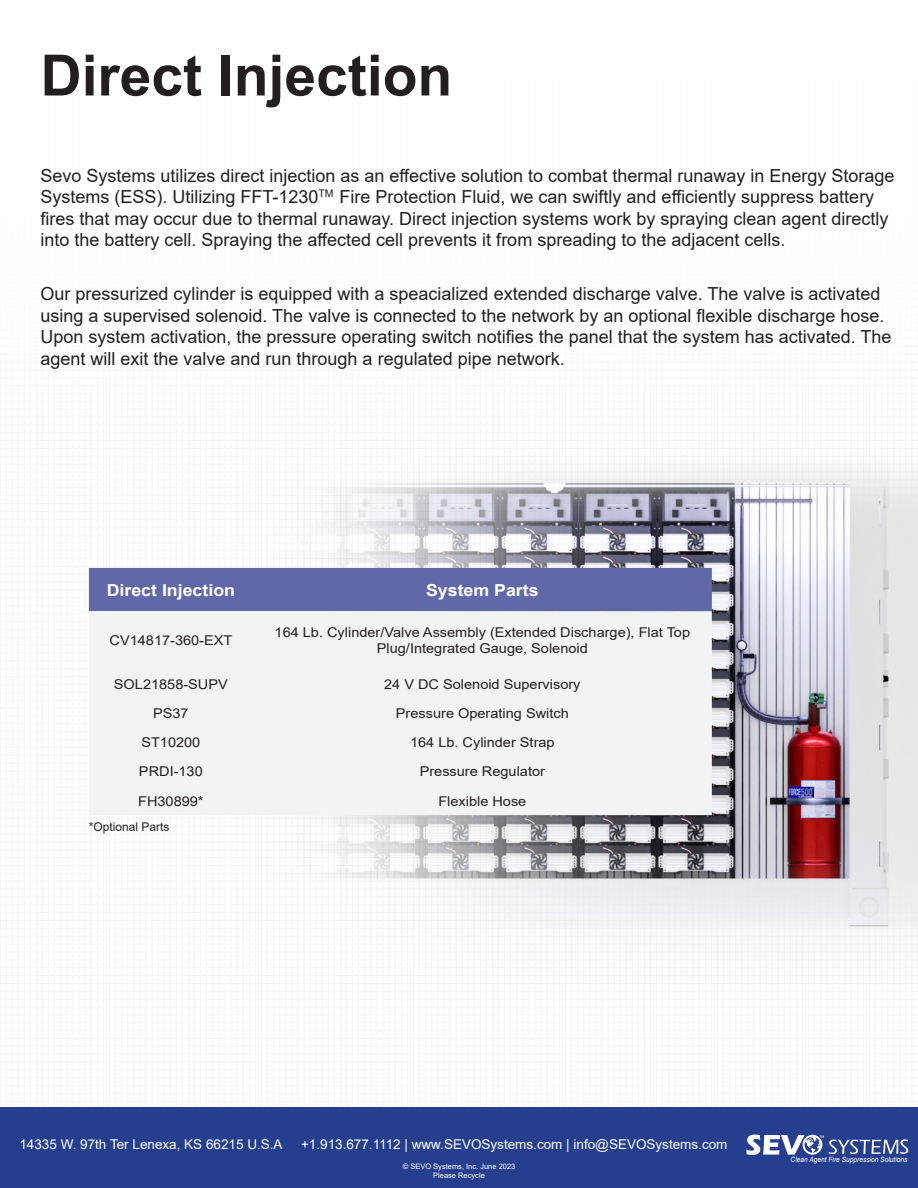
<style>
.page{position:relative;width:918px;height:1188px;background:#fff}
.page>*{position:absolute;margin:0;border:0;box-sizing:border-box;transform-origin:0 0}
.t1{font:700 57px "Arial";color:#231f20}
.t2{font:18px/21.6px "Arial";color:#231f20}
.t3{font:700 16.5px "Arial";color:#fff;scale:1.08 1}
.t4{font:13.5px/16.2px "Arial";color:#231f20;text-align:center;scale:1.08 1}
.t5{font:13.5px "Arial";color:#fff}
.t6{font:12px "Arial";color:#231f20}
.t7{font:7.5px/9px "Arial";color:#fff;text-align:center}
.t8{font:italic 7.35px "Arial";color:#fff;scale:.91 1}
</style>
<div class="page">
<hr style="left:614px;top:0;width:1px;height:1188px;background:#231f20">
<hr style="left:608px;top:0;width:1px;height:1188px;background:#231f20">
<hr style="left:602px;top:0;width:1px;height:1188px;background:#231f20">
<hr style="left:596px;top:0;width:1px;height:1188px;background:#231f20">
<hr style="left:590px;top:0;width:1px;height:1188px;background:#231f20">
<hr style="left:583px;top:0;width:1px;height:1188px;background:#231f20">
<hr style="left:577px;top:0;width:1px;height:1188px;background:#231f20">
<hr style="left:571px;top:0;width:1px;height:1188px;background:#231f20">
<hr style="left:565px;top:0;width:1px;height:1188px;background:#231f20">
<hr style="left:559px;top:0;width:1px;height:1188px;background:#231f20">
<hr style="left:553px;top:0;width:1px;height:1188px;background:#231f20">
<hr style="left:547px;top:0;width:1px;height:1188px;background:#231f20">
<hr style="left:541px;top:0;width:1px;height:1188px;background:#231f20">
<hr style="left:535px;top:0;width:1px;height:1188px;background:#231f20">
<hr style="left:529px;top:0;width:1px;height:1188px;background:#231f20">
<hr style="left:523px;top:0;width:1px;height:1188px;background:#231f20">
<hr style="left:517px;top:0;width:1px;height:1188px;background:#231f20">
<hr style="left:510px;top:0;width:1px;height:1188px;background:#231f20">
<hr style="left:504px;top:0;width:1px;height:1188px;background:#231f20">
<hr style="left:498px;top:0;width:1px;height:1188px;background:#231f20">
<hr style="left:492px;top:0;width:1px;height:1188px;background:#231f20">
<hr style="left:486px;top:0;width:1px;height:1188px;background:#231f20">
<hr style="left:480px;top:0;width:1px;height:1188px;background:#231f20">
<hr style="left:474px;top:0;width:1px;height:1188px;background:#231f20">
<hr style="left:468px;top:0;width:1px;height:1188px;background:#231f20">
<hr style="left:462px;top:0;width:1px;height:1188px;background:#231f20">
<hr style="left:456px;top:0;width:1px;height:1188px;background:#231f20">
<hr style="left:450px;top:0;width:1px;height:1188px;background:#231f20">
<hr style="left:444px;top:0;width:1px;height:1188px;background:#231f20">
<hr style="left:438px;top:0;width:1px;height:1188px;background:#231f20">
<hr style="left:431px;top:0;width:1px;height:1188px;background:#231f20">
<hr style="left:425px;top:0;width:1px;height:1188px;background:#231f20">
<hr style="left:419px;top:0;width:1px;height:1188px;background:#231f20">
<hr style="left:413px;top:0;width:1px;height:1188px;background:#231f20">
<hr style="left:407px;top:0;width:1px;height:1188px;background:#231f20">
<hr style="left:401px;top:0;width:1px;height:1188px;background:#231f20">
<hr style="left:395px;top:0;width:1px;height:1188px;background:#231f20">
<hr style="left:389px;top:0;width:1px;height:1188px;background:#231f20">
<hr style="left:383px;top:0;width:1px;height:1188px;background:#231f20">
<hr style="left:377px;top:0;width:1px;height:1188px;background:#231f20">
<hr style="left:371px;top:0;width:1px;height:1188px;background:#231f20">
<hr style="left:365px;top:0;width:1px;height:1188px;background:#231f20">
<hr style="left:359px;top:0;width:1px;height:1188px;background:#231f20">
<hr style="left:352px;top:0;width:1px;height:1188px;background:#231f20">
<hr style="left:346px;top:0;width:1px;height:1188px;background:#231f20">
<hr style="left:340px;top:0;width:1px;height:1188px;background:#231f20">
<hr style="left:334px;top:0;width:1px;height:1188px;background:#231f20">
<hr style="left:328px;top:0;width:1px;height:1188px;background:#231f20">
<hr style="left:322px;top:0;width:1px;height:1188px;background:#231f20">
<hr style="left:316px;top:0;width:1px;height:1188px;background:#231f20">
<hr style="left:310px;top:0;width:1px;height:1188px;background:#231f20">
<hr style="left:304px;top:0;width:1px;height:1188px;background:#231f20">
<hr style="left:298px;top:0;width:1px;height:1188px;background:#231f20">
<hr style="left:292px;top:0;width:1px;height:1188px;background:#231f20">
<hr style="left:286px;top:0;width:1px;height:1188px;background:#231f20">
<hr style="left:279px;top:0;width:1px;height:1188px;background:#231f20">
<hr style="left:273px;top:0;width:1px;height:1188px;background:#231f20">
<hr style="left:267px;top:0;width:1px;height:1188px;background:#231f20">
<hr style="left:261px;top:0;width:1px;height:1188px;background:#231f20">
<hr style="left:255px;top:0;width:1px;height:1188px;background:#231f20">
<hr style="left:249px;top:0;width:1px;height:1188px;background:#231f20">
<hr style="left:243px;top:0;width:1px;height:1188px;background:#231f20">
<hr style="left:237px;top:0;width:1px;height:1188px;background:#231f20">
<hr style="left:231px;top:0;width:1px;height:1188px;background:#231f20">
<hr style="left:225px;top:0;width:1px;height:1188px;background:#231f20">
<hr style="left:219px;top:0;width:1px;height:1188px;background:#231f20">
<hr style="left:213px;top:0;width:1px;height:1188px;background:#231f20">
<hr style="left:207px;top:0;width:1px;height:1188px;background:#231f20">
<hr style="left:200px;top:0;width:1px;height:1188px;background:#231f20">
<hr style="left:194px;top:0;width:1px;height:1188px;background:#231f20">
<hr style="left:188px;top:0;width:1px;height:1188px;background:#231f20">
<hr style="left:182px;top:0;width:1px;height:1188px;background:#231f20">
<hr style="left:176px;top:0;width:1px;height:1188px;background:#231f20">
<hr style="left:170px;top:0;width:1px;height:1188px;background:#231f20">
<hr style="left:164px;top:0;width:1px;height:1188px;background:#231f20">
<hr style="left:158px;top:0;width:1px;height:1188px;background:#231f20">
<hr style="left:152px;top:0;width:1px;height:1188px;background:#231f20">
<hr style="left:146px;top:0;width:1px;height:1188px;background:#231f20">
<hr style="left:140px;top:0;width:1px;height:1188px;background:#231f20">
<hr style="left:134px;top:0;width:1px;height:1188px;background:#231f20">
<hr style="left:127px;top:0;width:1px;height:1188px;background:#231f20">
<hr style="left:121px;top:0;width:1px;height:1188px;background:#231f20">
<hr style="left:115px;top:0;width:1px;height:1188px;background:#231f20">
<hr style="left:109px;top:0;width:1px;height:1188px;background:#231f20">
<hr style="left:103px;top:0;width:1px;height:1188px;background:#231f20">
<hr style="left:97px;top:0;width:1px;height:1188px;background:#231f20">
<hr style="left:91px;top:0;width:1px;height:1188px;background:#231f20">
<hr style="left:85px;top:0;width:1px;height:1188px;background:#231f20">
<hr style="left:79px;top:0;width:1px;height:1188px;background:#231f20">
<hr style="left:73px;top:0;width:1px;height:1188px;background:#231f20">
<hr style="left:67px;top:0;width:1px;height:1188px;background:#231f20">
<hr style="left:61px;top:0;width:1px;height:1188px;background:#231f20">
<hr style="left:55px;top:0;width:1px;height:1188px;background:#231f20">
<hr style="left:48px;top:0;width:1px;height:1188px;background:#231f20">
<hr style="left:42px;top:0;width:1px;height:1188px;background:#231f20">
<hr style="left:36px;top:0;width:1px;height:1188px;background:#231f20">
<hr style="left:30px;top:0;width:1px;height:1188px;background:#231f20">
<hr style="left:24px;top:0;width:1px;height:1188px;background:#231f20">
<hr style="left:18px;top:0;width:1px;height:1188px;background:#231f20">
<hr style="left:12px;top:0;width:1px;height:1188px;background:#231f20">
<hr style="left:6px;top:0;width:1px;height:1188px;background:#231f20">
<div style="left:0;top:1107px;width:918px;height:81px;background:#253f8e"></div>
<svg style="left:746px;top:1135px;width:162px;height:20px"></svg>
<img style="left:0;top:393px;width:918px;height:591px">
<div style="left:0;top:0;width:917px;height:399px;background:#fff"></div>
<div style="left:89px;top:568px;width:623px;height:43px;background:#6168a7"></div>
<div style="left:89px;top:611px;width:623px;height:204px;background:#f2f3f4"></div>
<p class="t1" style="left:40px;top:35px;width:413px">Direct Injection</p>
<p class="t2" style="left:40px;top:164px;width:855px">Sevo Systems utilizes direct injection as an effective solution to combat thermal runaway in Energy Storage Systems (ESS). Utilizing FFT-1230<sup>TM</sup> Fire Protection Fluid, we can swiftly and efficiently suppress battery fires that may occur due to thermal runaway. Direct injection systems work by spraying clean agent directly into the battery cell. Spraying the affected cell prevents it from spreading to the adjacent cells.</p>
<p class="t2" style="left:40px;top:283px;width:853px">Our pressurized cylinder is equipped with a speacialized extended discharge valve. The valve is activated using a supervised solenoid. The valve is connected to the network by an optional flexible discharge hose.<br>Upon system activation, the pressure operating switch notifies the panel that the system has activated. The agent will exit the valve and run through a regulated pipe network.</p>
<p class="t3" style="left:107px;top:578px;width:120px">Direct Injection</p>
<p class="t3" style="left:426px;top:578px;width:106px">System Parts</p>
<p class="t4" style="left:110px;top:632px;width:115px">CV14817-360-EXT</p>
<p class="t4" style="left:275px;top:624px;width:386px">164 Lb. Cylinder/Valve Assembly (Extended Discharge), Flat Top<br>Plug/Integrated Gauge, Solenoid</p>
<p class="t4" style="left:114px;top:676px;width:107px">SOL21858-SUPV</p>
<p class="t4" style="left:384px;top:676px;width:183px">24 V DC Solenoid Supervisory</p>
<p class="t4" style="left:153px;top:705px;width:34px">PS37</p>
<p class="t4" style="left:396px;top:705px;width:162px">Pressure Operating Switch</p>
<p class="t4" style="left:141px;top:734px;width:56px">ST10200</p>
<p class="t4" style="left:410px;top:734px;width:135px">164 Lb. Cylinder Strap</p>
<p class="t4" style="left:139px;top:763px;width:61px">PRDI-130</p>
<p class="t4" style="left:420px;top:763px;width:117px">Pressure Regulator</p>
<p class="t4" style="left:138px;top:793px;width:62px">FH30899*</p>
<p class="t4" style="left:438px;top:793px;width:83px">Flexible Hose</p>
<p class="t6" style="left:89px;top:819px;width:82px">*Optional Parts</p>
<p class="t5" style="left:19px;top:1135px;width:265px">14335 W. 97th Ter Lenexa, KS 66215 U.S.A</p>
<p class="t5" style="left:301px;top:1135px;width:428px">+1.913.677.1112 | www.SEVOSystems.com | info@SEVOSystems.com</p>
<p class="t7" style="left:403px;top:1162px;width:114px">© SEVO Systems, Inc. June 2023<br>Please Recycle</p>
<p class="t8" style="left:791px;top:1154px;width:130px">Clean Agent Fire Suppression Solutions</p>
</div>
